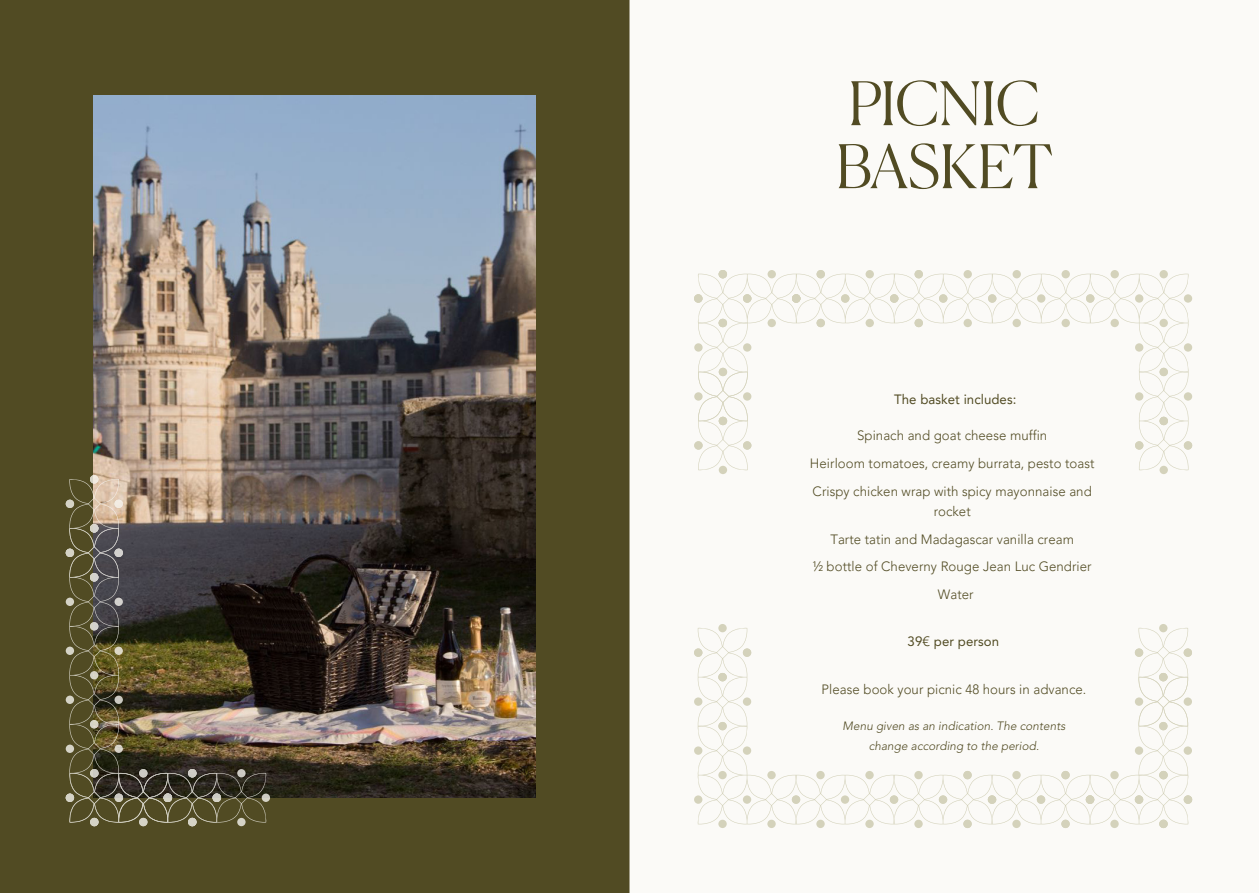
<style>
.page{position:relative;width:1259px;height:893px;background:#fff}
.page>*{position:absolute;margin:0;border:0;box-sizing:border-box;transform-origin:0 0}
.t1{font:300 60px "Canela";letter-spacing:-.015em;color:#514b23}
.t2{font:300 13.5px/27.6px "Avenir LT Pro";letter-spacing:.005em;color:#514b23;text-align:center}
.t3{font:13.5px "Avenir LT Pro";letter-spacing:.005em;color:#514b23}
.t4{font:italic 300 12px/21px "Avenir LT Pro";letter-spacing:.005em;color:#514b23;text-align:center}
</style>
<div class="page">
<div style="left:0;top:0;width:629px;height:893px;background:#514b23"></div>
<img style="left:94px;top:96px;width:442px;height:701px">
<div style="left:66px;top:793px;width:8px;height:9px;background:#cecbbd;border-radius:50%"></div>
<div style="left:66px;top:745px;width:8px;height:8px;background:#d5d3c6;border-radius:50%"></div>
<div style="left:66px;top:598px;width:8px;height:8px;background:#d5d3c6;border-radius:50%"></div>
<div style="left:66px;top:696px;width:8px;height:8px;background:#d5d3c6;border-radius:50%"></div>
<div style="left:66px;top:647px;width:8px;height:8px;background:#d5d3c6;border-radius:50%"></div>
<svg style="left:90px;top:475px;width:8px;height:8px"></svg>
<div style="left:66px;top:549px;width:8px;height:8px;background:#d5d3c6;border-radius:50%"></div>
<div style="left:66px;top:500px;width:8px;height:8px;background:#d5d3c6;border-radius:50%"></div>
<svg style="left:262px;top:794px;width:8px;height:8px"></svg>
<svg style="left:237px;top:818px;width:9px;height:8px"></svg>
<svg style="left:139px;top:818px;width:9px;height:8px"></svg>
<img style="left:69px;top:478px;width:198px;height:345px">
<div style="left:213px;top:794px;width:8px;height:8px;background:#d1cfc5;border-radius:50%"></div>
<div style="left:115px;top:794px;width:8px;height:8px;background:#d1cfc6;border-radius:50%"></div>
<div style="left:164px;top:794px;width:8px;height:8px;background:#d2d0c6;border-radius:50%"></div>
<div style="left:66px;top:794px;width:8px;height:8px;background:#d5d3c6;border-radius:50%"></div>
<div style="left:188px;top:769px;width:9px;height:8px;background:#cfcdc7;border-radius:50%"></div>
<div style="left:90px;top:769px;width:9px;height:8px;background:#cdcbc3;border-radius:50%"></div>
<div style="left:188px;top:818px;width:9px;height:8px;background:#d5d3c6;border-radius:50%"></div>
<div style="left:90px;top:818px;width:9px;height:8px;background:#d5d3c6;border-radius:50%"></div>
<div style="left:629px;top:0;width:630px;height:893px;background:#fbfaf7"></div>
<svg style="left:1159px;top:270px;width:9px;height:8px"></svg>
<div style="left:1110px;top:270px;width:9px;height:8px;background:#d4d2bb;border-radius:50%"></div>
<svg style="left:694px;top:343px;width:8px;height:9px"></svg>
<div style="left:1183px;top:294px;width:9px;height:9px;background:#d4d2bb;border-radius:50%"></div>
<div style="left:1183px;top:343px;width:9px;height:9px;background:#d4d2bb;border-radius:50%"></div>
<div style="left:963px;top:270px;width:9px;height:8px;background:#d4d2bb;border-radius:50%"></div>
<div style="left:865px;top:270px;width:9px;height:8px;background:#d4d2bb;border-radius:50%"></div>
<div style="left:767px;top:270px;width:9px;height:8px;background:#d4d2bb;border-radius:50%"></div>
<div style="left:1061px;top:270px;width:9px;height:8px;background:#d4d2bb;border-radius:50%"></div>
<div style="left:1012px;top:270px;width:9px;height:8px;background:#d4d2bb;border-radius:50%"></div>
<div style="left:694px;top:294px;width:8px;height:9px;background:#d4d2bb;border-radius:50%"></div>
<div style="left:914px;top:270px;width:9px;height:8px;background:#d4d2bb;border-radius:50%"></div>
<div style="left:816px;top:270px;width:9px;height:8px;background:#d4d2bb;border-radius:50%"></div>
<div style="left:718px;top:270px;width:9px;height:8px;background:#d4d2bb;border-radius:50%"></div>
<svg style="left:1159px;top:466px;width:9px;height:8px"></svg>
<div style="left:719px;top:466px;width:8px;height:8px;background:#d4d2bb;border-radius:50%"></div>
<svg style="left:694px;top:392px;width:8px;height:9px"></svg>
<svg style="left:694px;top:441px;width:8px;height:9px"></svg>
<svg style="left:1183px;top:392px;width:9px;height:9px"></svg>
<div style="left:1183px;top:441px;width:9px;height:9px;background:#d4d2bb;border-radius:50%"></div>
<svg style="left:697px;top:274px;width:492px;height:197px"></svg>
<svg style="left:718px;top:820px;width:9px;height:8px"></svg>
<div style="left:767px;top:820px;width:8px;height:8px;background:#d4d2bb;border-radius:50%"></div>
<svg style="left:1183px;top:746px;width:9px;height:9px"></svg>
<svg style="left:694px;top:795px;width:8px;height:9px"></svg>
<svg style="left:694px;top:746px;width:8px;height:9px"></svg>
<div style="left:914px;top:820px;width:8px;height:8px;background:#d4d2bb;border-radius:50%"></div>
<div style="left:1012px;top:820px;width:8px;height:8px;background:#d4d2bb;border-radius:50%"></div>
<div style="left:1110px;top:820px;width:8px;height:8px;background:#d4d2bb;border-radius:50%"></div>
<div style="left:816px;top:820px;width:8px;height:8px;background:#d4d2bb;border-radius:50%"></div>
<div style="left:865px;top:820px;width:8px;height:8px;background:#d4d2bb;border-radius:50%"></div>
<div style="left:1183px;top:795px;width:9px;height:9px;background:#d4d2bb;border-radius:50%"></div>
<div style="left:963px;top:820px;width:8px;height:8px;background:#d4d2bb;border-radius:50%"></div>
<div style="left:1061px;top:820px;width:8px;height:8px;background:#d4d2bb;border-radius:50%"></div>
<div style="left:1159px;top:820px;width:8px;height:8px;background:#d4d2bb;border-radius:50%"></div>
<svg style="left:718px;top:624px;width:8px;height:8px"></svg>
<div style="left:1159px;top:624px;width:8px;height:8px;background:#d4d2bb;border-radius:50%"></div>
<svg style="left:1183px;top:697px;width:9px;height:9px"></svg>
<div style="left:1183px;top:648px;width:9px;height:9px;background:#d4d2bb;border-radius:50%"></div>
<svg style="left:694px;top:697px;width:8px;height:9px"></svg>
<svg style="left:694px;top:648px;width:8px;height:9px"></svg>
<svg style="left:697px;top:627px;width:492px;height:197px"></svg>
<p class="t1" style="left:848px;top:56px;width:194px">PICNIC</p>
<p class="t1" style="left:835px;top:119px;width:219px">BASKET</p>
<p class="t3" style="left:894px;top:391px;width:124px">The basket includes:</p>
<p class="t2" style="left:810px;top:422px;width:286px">Spinach and goat cheese muffin<br>Heirloom tomatoes, creamy burrata, pesto toast<br>Crispy chicken wrap with spicy mayonnaise and</p>
<p class="t2" style="left:812px;top:498px;width:280px">rocket<br>Tarte tatin and Madagascar vanilla cream<br>½ bottle of Cheverny Rouge Jean Luc Gendrier<br>Water</p>
<p class="t3" style="left:907px;top:633px;width:93px">39€ per person</p>
<p class="t2" style="left:821px;top:675px;width:266px">Please book your picnic 48 hours in advance.</p>
<p class="t4" style="left:842px;top:715px;width:224px">Menu given as an indication. The contents change according to the period.</p>
</div>
